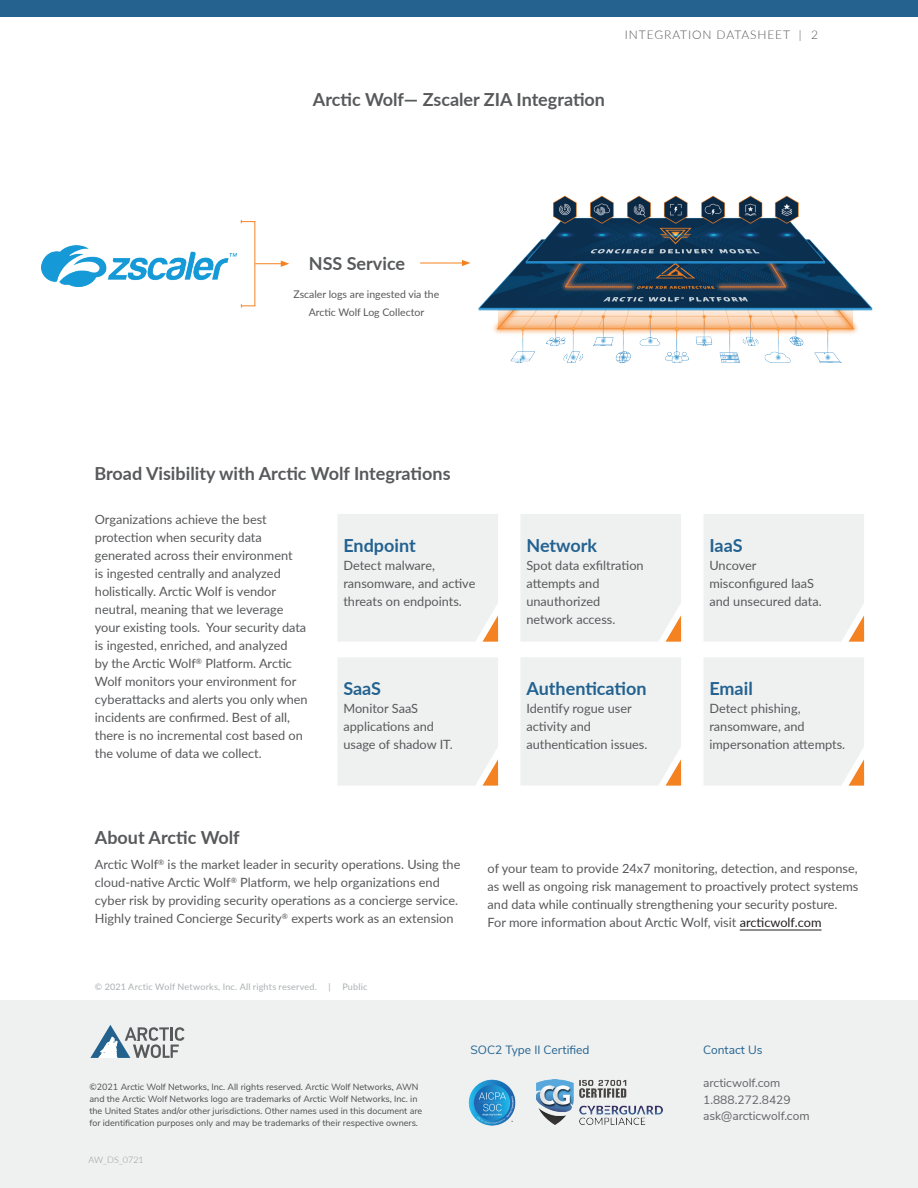
<style>
.page{position:relative;width:918px;height:1188px;background:#fff}
.page>*{position:absolute;margin:0;border:0;box-sizing:border-box;transform-origin:0 0}
.t1{font:700 18px "Lato";color:#58595b}
.t2{font:700 18px "Lato";color:#236290}
.t3{font:12.75px/18px "Lato";color:#57585a}
.t4{font:12px/16.5px "Nunito Sans";color:#636366}
.t5{font:12px "Nunito Sans";color:#23628f}
.t6{font:300 12px "Lato";letter-spacing:.075em;color:#58595b}
.t7{font:10.5px/18px "Lato";color:#57585a;text-align:center}
.t8{font:9px/12px "Nunito Sans";color:#4b4c4d}
.t9{font:9px "Lato";letter-spacing:.025em;color:#abafb1}
.t10{font:300 9px "Lato";color:#939598}
.s1{color:#231f20}
</style>
<div class="page">
<div style="left:0;top:1001px;width:918px;height:187px;background:#eff1f1"></div>
<svg style="left:90px;top:1025px;width:94px;height:33px"></svg>
<img style="left:469px;top:1079px;width:46px;height:46px">
<img style="left:537px;top:1079px;width:125px;height:46px">
<div style="left:0;top:0;width:918px;height:17px;background:#25628f"></div>
<hr style="left:740px;top:930px;width:82px;height:1px;background:#231f20">
<div style="left:338px;top:514px;width:160px;height:128px;background:#eff1f1"></div>
<div style="left:338px;top:657px;width:160px;height:129px;background:#eff1f1"></div>
<div style="left:521px;top:514px;width:160px;height:128px;background:#eff1f1"></div>
<div style="left:521px;top:657px;width:160px;height:129px;background:#eff1f1"></div>
<div style="left:704px;top:514px;width:160px;height:128px;background:#eff1f1"></div>
<div style="left:704px;top:657px;width:160px;height:129px;background:#eff1f1"></div>
<hr style="left:420px;top:263px;width:44px;height:1px;background:#f58220">
<svg style="left:255px;top:261px;width:34px;height:6px"></svg>
<svg style="left:241px;top:220px;width:15px;height:3px"></svg>
<svg style="left:241px;top:304px;width:15px;height:4px"></svg>
<hr style="left:254px;top:221px;width:1px;height:85px;background:#f58220">
<img style="left:41px;top:246px;width:196px;height:40px">
<img style="left:445px;top:195px;width:428px;height:168px">
<h1 class="t1" style="left:313px;top:86px;width:294px">Arctic Wolf— Zscaler ZIA Integration</h1>
<p class="t6" style="left:625px;top:26px;width:195px">INTEGRATION DATASHEET | 2</p>
<h1 class="t1" style="left:309px;top:250px;width:98px">NSS Service</h1>
<p class="t7" style="left:293px;top:285px;width:147px">Zscaler logs are ingested via the<br>Arctic Wolf Log Collector</p>
<h1 class="t1" style="left:94px;top:460px;width:358px">Broad Visibility with Arctic Wolf Integrations</h1>
<p class="t3" style="left:95px;top:510px;width:214px">Organizations achieve the best protection when security data generated across their environment<br>is ingested centrally and analyzed holistically. Arctic Wolf is vendor neutral, meaning that we leverage your existing tools. Your security data is ingested, enriched, and analyzed<br>by the Arctic Wolf<sup>®</sup> Platform. Arctic Wolf monitors your environment for cyberattacks and alerts you only when incidents are confirmed. Best of all, there is no incremental cost based on the volume of data we collect.</p>
<h1 class="t2" style="left:343px;top:532px;width:74px">Endpoint</h1>
<p class="t3" style="left:343px;top:555px;width:134px">Detect malware, ransomware, and active threats on endpoints.</p>
<h1 class="t2" style="left:343px;top:675px;width:39px">SaaS</h1>
<p class="t3" style="left:343px;top:699px;width:111px">Monitor SaaS applications and usage of shadow IT.</p>
<h1 class="t2" style="left:526px;top:532px;width:72px">Network</h1>
<p class="t3" style="left:526px;top:555px;width:119px">Spot data exfiltration attempts and unauthorized network access.</p>
<h1 class="t2" style="left:526px;top:675px;width:122px">Authentication</h1>
<p class="t3" style="left:526px;top:698px;width:123px">Identify rogue user activity and authentication issues.</p>
<h1 class="t2" style="left:709px;top:532px;width:35px">IaaS</h1>
<p class="t3" style="left:709px;top:555px;width:114px">Uncover misconfigured IaaS and unsecured data.</p>
<h1 class="t2" style="left:709px;top:675px;width:45px">Email</h1>
<p class="t3" style="left:709px;top:699px;width:137px">Detect phishing, ransomware, and impersonation attempts.</p>
<h1 class="t1" style="left:95px;top:824px;width:146px">About Arctic Wolf</h1>
<p class="t3" style="left:95px;top:855px;width:367px">Arctic Wolf<sup>®</sup> is the market leader in security operations. Using the cloud-native Arctic Wolf<sup>®</sup> Platform, we help organizations end cyber risk by providing security operations as a concierge service.<br>Highly trained Concierge Security<sup>®</sup> experts work as an extension</p>
<p class="t3" style="left:488px;top:859px;width:372px">of your team to provide 24x7 monitoring, detection, and response, as well as ongoing risk management to proactively protect systems and data while continually strengthening your security posture.<br>For more information about Arctic Wolf, visit <span class="s1">arcticwolf.com</span></p>
<p class="t9" style="left:95px;top:980px;width:224px">© 2021 Arctic Wolf Networks, Inc. All rights reserved.</p>
<p class="t9" style="left:329px;top:980px;width:4px">|</p>
<p class="t9" style="left:342px;top:980px;width:27px">Public</p>
<p class="t8" style="left:89px;top:1080px;width:334px">©2021 Arctic Wolf Networks, Inc. All rights reserved. Arctic Wolf Networks, AWN and the Arctic Wolf Networks logo are trademarks of Arctic Wolf Networks, Inc. in the United States and/or other jurisdictions. Other names used in this document are for identification purposes only and may be trademarks of their respective owners.</p>
<p class="t10" style="left:89px;top:1153px;width:57px">AW_DS_0721</p>
<p class="t5" style="left:471px;top:1041px;width:121px">SOC2 Type II Certified</p>
<p class="t5" style="left:703px;top:1041px;width:61px">Contact Us</p>
<p class="t4" style="left:703px;top:1074px;width:108px">arcticwolf.com<br>1.888.272.8429 ask@arcticwolf.com</p>
</div>
